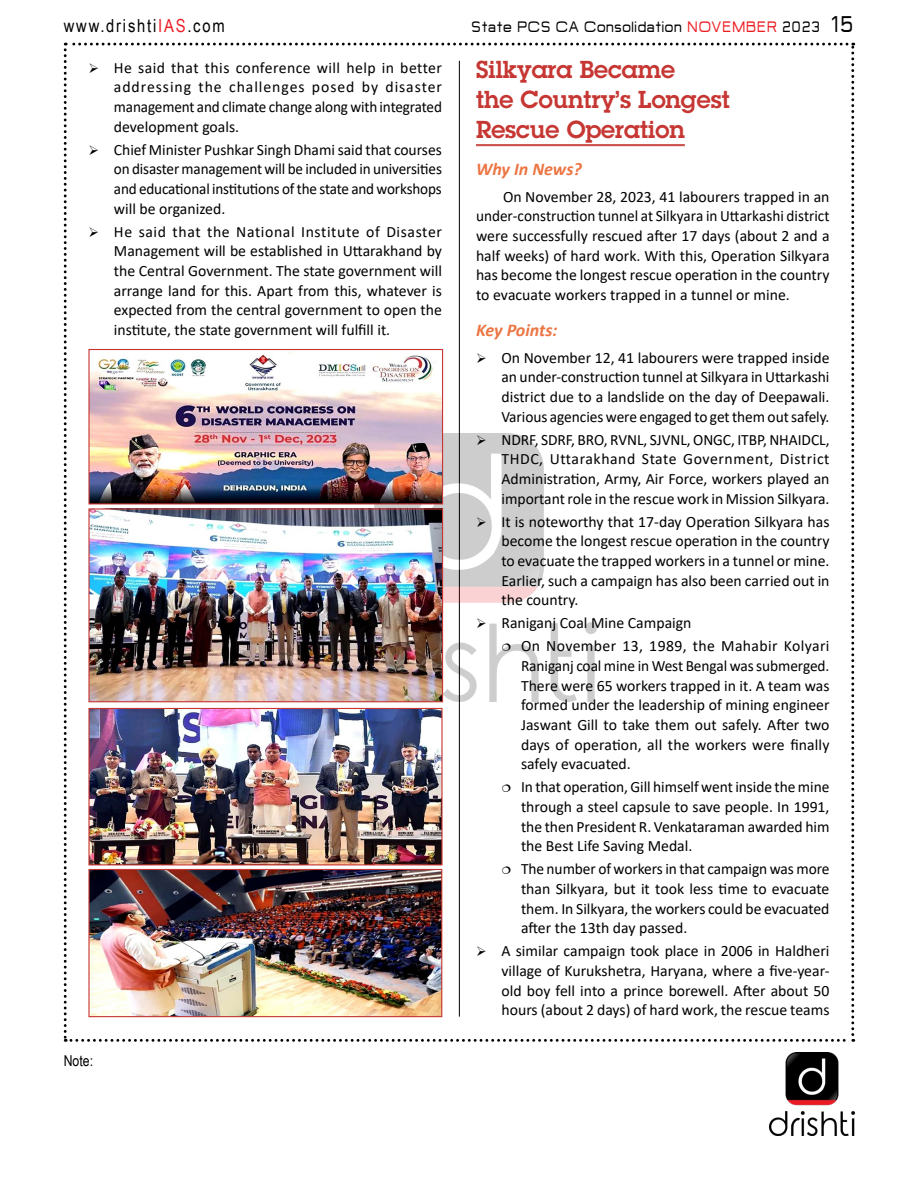
<style>
.page{position:relative;width:918px;height:1188px;background:#fff}
.page>*{position:absolute;margin:0;border:0;box-sizing:border-box;transform-origin:0 0}
.t1{font:600 24px/30px "Lubalin Graph Std";color:#c63632}
.t2{font:italic 700 18px "Calibri";color:#ec7543}
.t3{font:18px "Arial Narrow";letter-spacing:.1em;color:#000}
.t4{font:16.5px "Jepanten";color:#000;scale:.91 1}
.t5{font:15.75px/19.6px "Calibri";color:#000;text-align:justify}
.t6{font:15.75px/23px "Calibri";letter-spacing:.02em;color:#000}
.t7{font:15px "Arial Narrow";color:#000}
.s1{color:#ed1d24}
.s2{font-size:24.75px}
</style>
<div class="page">
<img style="left:770px;top:1053px;width:84px;height:82px">
<img style="left:64px;top:43px;width:790px;height:999px">
<p class="t3" style="left:64px;top:13px;width:163px">www.drishti<span class="s1">IAS</span>.com</p>
<p class="t5" style="left:114px;top:57px;width:330px">He said that this conference will help in better addressing the challenges posed by disaster management and climate change along with integrated development goals.</p>
<p class="t5" style="left:114px;top:139px;width:330px">Chief Minister Pushkar Singh Dhami said that courses on disaster management will be included in universities and educational institutions of the state and workshops will be organized.</p>
<p class="t5" style="left:114px;top:221px;width:330px">He said that the National Institute of Disaster Management will be established in Uttarakhand by the Central Government. The state government will arrange land for this. Apart from this, whatever is expected from the central government to open the institute, the state government will fulfill it.</p>
<p class="t7" style="left:64px;top:1050px;width:31px">Note:</p>
<p class="t4" style="left:471px;top:20px;width:423px">State PCS CA Consolidation <span class="s1">NOVEMBER</span> 2023 <span class="s2">15</span></p>
<h1 class="t1" style="left:476px;top:54px;width:255px">Silkyara Became<br>the Country’s Longest<br>Rescue Operation</h1>
<p class="t2" style="left:476px;top:157px;width:107px">Why In News?</p>
<p class="t5" style="left:476px;top:186px;width:355px;text-indent:27px">On November 28, 2023, 41 labourers trapped in an under-construction tunnel at Silkyara in Uttarkashi district were successfully rescued after 17 days (about 2 and a half weeks) of hard work. With this, Operation Silkyara has become the longest rescue operation in the country to evacuate workers trapped in a tunnel or mine.</p>
<p class="t2" style="left:476px;top:318px;width:83px">Key Points:</p>
<p class="t5" style="left:502px;top:347px;width:330px">On November 12, 41 labourers were trapped inside an under-construction tunnel at Silkyara in Uttarkashi district due to a landslide on the day of Deepawali.<br>Various agencies were engaged to get them out safely.</p>
<p class="t5" style="left:502px;top:429px;width:330px">NDRF, SDRF, BRO, RVNL, SJVNL, ONGC, ITBP, NHAIDCL, THDC, Uttarakhand State Government, District Administration, Army, Air Force, workers played an important role in the rescue work in Mission Silkyara.</p>
<p class="t5" style="left:502px;top:511px;width:330px">It is noteworthy that 17-day Operation Silkyara has become the longest rescue operation in the country to evacuate the trapped workers in a tunnel or mine.<br>Earlier, such a campaign has also been carried out in the country.</p>
<p class="t6" style="left:521px;top:611px;width:310px;text-indent:-20px">Raniganj Coal Mine Campaign<br>On November 13, 1989, the Mahabir Kolyari</p>
<p class="t5" style="left:521px;top:655px;width:310px">Raniganj coal mine in West Bengal was submerged.<br>There were 65 workers trapped in it. A team was formed under the leadership of mining engineer Jaswant Gill to take them out safely. After two days of operation, all the workers were finally safely evacuated.</p>
<p class="t5" style="left:521px;top:777px;width:310px">In that operation, Gill himself went inside the mine through a steel capsule to save people. In 1991, the then President R. Venkataraman awarded him the Best Life Saving Medal.</p>
<p class="t5" style="left:521px;top:859px;width:310px">The number of workers in that campaign was more than Silkyara, but it took less time to evacuate them. In Silkyara, the workers could be evacuated after the 13th day passed.</p>
<p class="t5" style="left:502px;top:941px;width:330px">A similar campaign took place in 2006 in Haldheri village of Kurukshetra, Haryana, where a five-year&shy;old boy fell into a prince borewell. After about 50 hours (about 2 days) of hard work, the rescue teams</p>
</div>
